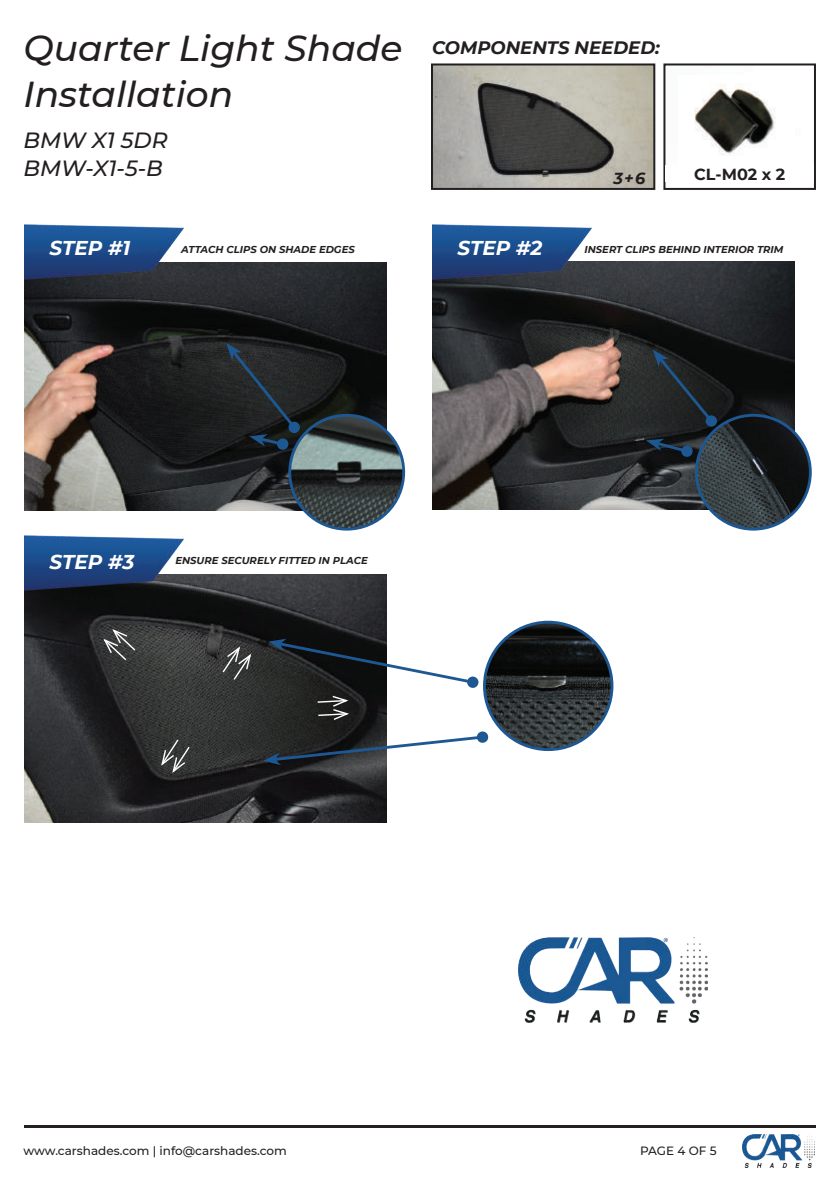
<style>
.page{position:relative;width:840px;height:1191px;background:#fff}
.page>*{position:absolute;margin:0;border:0;box-sizing:border-box;transform-origin:0 0}
.t1{font:italic 500 36px/46px "Montserrat";color:#231f20}
.t2{font:italic 500 22px/28px "Montserrat";color:#231f20}
.t3{font:italic 700 20px "Montserrat";color:#fff}
.t4{font:italic 700 18px "Montserrat";color:#231f20}
.t5{font:700 16px "Montserrat";color:#231f20}
.t6{font:italic 700 16px "Montserrat";color:#231f20}
.t7{font:500 12px "Montserrat";color:#231f20}
.t8{font:italic 700 10px "Montserrat";color:#231f20}
</style>
<div class="page">
<hr style="left:24px;top:1125px;width:791px;height:2px;background:#231f20">
<img style="left:742px;top:1135px;width:72px;height:32px">
<img style="left:518px;top:938px;width:189px;height:84px">
<img style="left:24px;top:262px;width:362px;height:248px">
<img style="left:432px;top:261px;width:362px;height:248px">
<img style="left:24px;top:574px;width:362px;height:248px">
<img style="left:24px;top:224px;width:160px;height:60px">
<img style="left:432px;top:224px;width:160px;height:60px">
<img style="left:24px;top:535px;width:160px;height:60px">
<div style="left:663px;top:63px;width:152px;height:127px;border:2px solid #231f20"></div>
<img style="left:434px;top:66px;width:218px;height:121px">
<div style="left:431px;top:63px;width:224px;height:127px;border:2px solid #231f20"></div>
<svg style="left:268px;top:639px;width:200px;height:46px"></svg>
<div style="left:467px;top:676px;width:11px;height:12px;background:#1e5893;border-radius:50%"></div>
<svg style="left:652px;top:349px;width:63px;height:76px;background:#1e2326"></svg>
<div style="left:705px;top:415px;width:11px;height:12px;background:#1e5893;border-radius:50%"></div>
<div style="left:288px;top:422px;width:12px;height:11px;background:#1e5893;border-radius:50%"></div>
<img style="left:484px;top:622px;width:127px;height:127px;border-radius:64px">
<div style="left:482px;top:621px;width:131px;height:130px;border:3px solid #1e5893;border-radius:50%"></div>
<img style="left:289px;top:415px;width:114px;height:114px;border-radius:57px">
<div style="left:288px;top:414px;width:117px;height:116px;border:3px solid #1e5893;border-radius:50%"></div>
<img style="left:696px;top:415px;width:113px;height:114px;border-radius:57px">
<div style="left:694px;top:414px;width:117px;height:116px;border:3px solid #1e5893;border-radius:50%"></div>
<svg style="left:316px;top:694px;width:35px;height:27px"></svg>
<svg style="left:102px;top:627px;width:35px;height:34px"></svg>
<svg style="left:160px;top:738px;width:31px;height:36px"></svg>
<svg style="left:221px;top:644px;width:31px;height:37px"></svg>
<img style="left:694px;top:83px;width:82px;height:73px">
<div style="left:665px;top:165px;width:148px;height:16px;background:#fff"></div>
<svg style="left:226px;top:343px;width:72px;height:107px;background:#21282d"></svg>
<svg style="left:645px;top:439px;width:48px;height:18px"></svg>
<svg style="left:263px;top:730px;width:225px;height:35px"></svg>
<h1 class="t1" style="left:24px;top:23px;width:380px">Quarter Light Shade<br>Installation</h1>
<h2 class="t2" style="left:24px;top:125px;width:146px">BMW X1 5DR<br>BMW-X1-5-B</h2>
<h3 class="t4" style="left:432px;top:35px;width:229px">COMPONENTS NEEDED:</h3>
<h3 class="t6" style="left:613px;top:166px;width:33px">3 + 6</h3>
<h3 class="t5" style="left:693px;top:163px;width:93px">CL-M02 x 2</h3>
<h3 class="t3" style="left:49px;top:234px;width:82px">STEP #1</h3>
<h3 class="t3" style="left:457px;top:234px;width:86px">STEP #2</h3>
<p class="t8" style="left:181px;top:242px;width:175px">ATTACH CLIPS ON SHADE EDGES</p>
<p class="t8" style="left:584px;top:242px;width:200px">INSERT CLIPS BEHIND INTERIOR TRIM</p>
<h3 class="t3" style="left:49px;top:547px;width:86px">STEP #3</h3>
<p class="t8" style="left:175px;top:554px;width:194px">ENSURE SECURELY FITTED IN PLACE</p>
<p class="t7" style="left:24px;top:1142px;width:265px">www.carshades.com | info@carshades.com</p>
<p class="t7" style="left:639px;top:1142px;width:78px">PAGE 4 OF 5</p>
</div>
